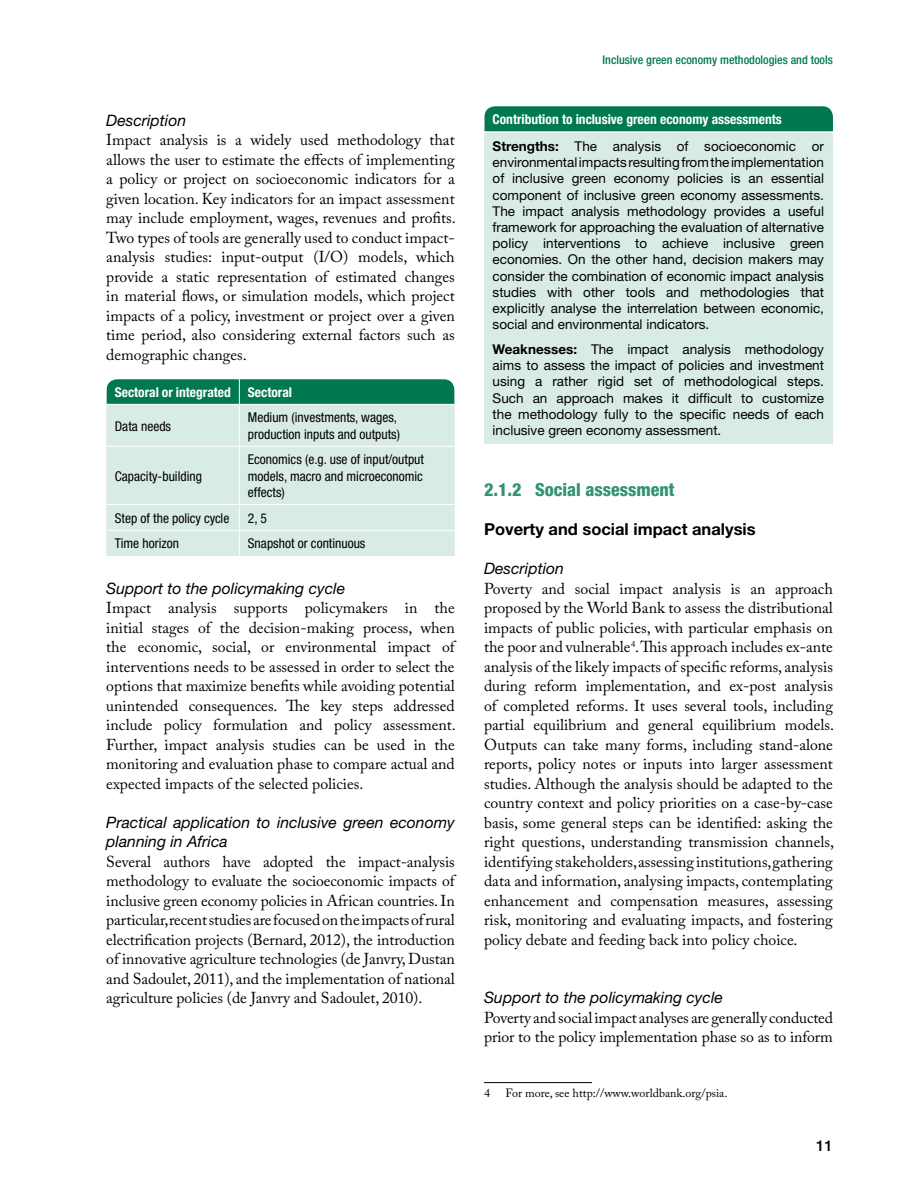
<style>
.page{position:relative;width:918px;height:1188px;background:#fff}
.page>*{position:absolute;margin:0;border:0;box-sizing:border-box;transform-origin:0 0}
.t1{font:800 condensed 18px "Helvetica Neue LT Std";color:#339375}
.t2{font:700 16.5px "Helvetica Neue LT Std";color:#000}
.t3{font:15.75px/19.5px "Adobe Caslon Pro";color:#000;text-align:justify}
.t4{font:italic 15.75px/19.5px "Helvetica Neue LT Std";color:#000}
.t5{font:500 15px "Helvetica Neue LT Std";color:#000}
.t6{font:13.5px/16.2px "Helvetica Neue LT Std";color:#000;text-align:justify}
.t7{font:condensed 13.5px/16.2px "Helvetica Neue LT Std";color:#000}
.t8{font:700 condensed 13.5px/26.7px "Helvetica Neue LT Std";color:#fff}
.t9{font:500 condensed 12px "Helvetica Neue LT Std";color:#007852}
.t10{font:12px "Adobe Caslon Pro";color:#000}
.s1{font-stretch:normal;color:#000}
.s2{font-weight:400;font-stretch:normal;color:#000}
.s3{font-weight:700}
</style>
<div class="page">
<div style="left:485px;top:106px;width:348px;height:25px;background:#007852"></div>
<div style="left:106px;top:405px;width:349px;height:151px;background:#d9ebe5"></div>
<svg style="left:107px;top:379px;width:347px;height:25px;background:#067b56"></svg>
<hr style="left:239px;top:405px;width:1px;height:41px;background:#fff">
<hr style="left:106px;top:446px;width:133px;height:1px;background:#fff">
<hr style="left:239px;top:446px;width:216px;height:1px;background:#fff">
<hr style="left:239px;top:447px;width:1px;height:57px;background:#fff">
<hr style="left:106px;top:504px;width:133px;height:1px;background:#fff">
<hr style="left:239px;top:504px;width:216px;height:1px;background:#fff">
<hr style="left:106px;top:530px;width:133px;height:1px;background:#fff">
<hr style="left:239px;top:530px;width:216px;height:1px;background:#fff">
<svg style="left:239px;top:505px;width:1px;height:51px"></svg>
<div style="left:484px;top:133px;width:349px;height:310px;background:#d9ebe5"></div>
<hr style="left:484px;top:1082px;width:108px;height:1px;background:#000">
<p class="t4" style="left:106px;top:110px;width:81px">Description</p>
<p class="t3" style="left:106px;top:130px;width:351px">Impact analysis is a widely used methodology that allows the user to estimate the effects of implementing a policy or project on socioeconomic indicators for a given location. Key indicators for an impact assessment may include employment, wages, revenues and profits.<br>Two types of tools are generally used to conduct impact&shy;analysis studies: input-output (I/O) models, which provide a static representation of estimated changes in material flows, or simulation models, which project impacts of a policy, investment or project over a given time period, also considering external factors such as demographic changes.</p>
<p class="t8" style="left:115px;top:378px;width:118px">Sectoral or integrated</p>
<p class="t8" style="left:248px;top:378px;width:46px">Sectoral</p>
<p class="t7" style="left:115px;top:418px;width:58px">Data needs</p>
<p class="t7" style="left:248px;top:410px;width:154px">Medium (investments, wages, production inputs and outputs)</p>
<p class="t7" style="left:115px;top:468px;width:89px">Capacity-building</p>
<p class="t7" style="left:248px;top:452px;width:178px;text-align:justify">Economics (e.g. use of input/output models, macro and microeconomic effects)</p>
<p class="t7" style="left:115px;top:510px;width:116px">Step of the policy cycle</p>
<p class="t7" style="left:248px;top:510px;width:20px">2, 5</p>
<p class="t7" style="left:115px;top:536px;width:66px">Time horizon</p>
<p class="t7" style="left:248px;top:536px;width:119px">Snapshot or continuous</p>
<p class="t4" style="left:106px;top:578px;width:240px">Support to the policymaking cycle</p>
<p class="t3" style="left:106px;top:598px;width:351px">Impact analysis supports policymakers in the initial stages of the decision-making process, when the economic, social, or environmental impact of interventions needs to be assessed in order to select the options that maximize benefits while avoiding potential unintended consequences. The key steps addressed include policy formulation and policy assessment.<br>Further, impact analysis studies can be used in the monitoring and evaluation phase to compare actual and expected impacts of the selected policies.</p>
<p class="t4" style="left:106px;top:812px;width:350px">Practical application to inclusive green economy planning in Africa</p>
<p class="t3" style="left:106px;top:852px;width:350px">Several authors have adopted the impact-analysis methodology to evaluate the socioeconomic impacts of inclusive green economy policies in African countries. In particular, recent studies are focused on the impacts of rural electrification projects (Bernard, 2012), the introduction of innovative agriculture technologies (de Janvry, Dustan and Sadoulet, 2011), and the implementation of national agriculture policies (de Janvry and Sadoulet, 2010).</p>
<p class="t9" style="left:603px;top:52px;width:232px">Inclusive green economy methodologies and tools</p>
<p class="t8" style="left:493px;top:106px;width:333px">Contribution to inclusive green economy assessments<br><span class="s1">Strengths:</span> <span class="s2">The analysis of socioeconomic or</span></p>
<p class="t6" style="left:493px;top:154px;width:333px">environmental impacts resulting from the implementation of inclusive green economy policies is an essential component of inclusive green economy assessments.<br>The impact analysis methodology provides a useful framework for approaching the evaluation of alternative policy interventions to achieve inclusive green economies. On the other hand, decision makers may consider the combination of economic impact analysis studies with other tools and methodologies that explicitly analyse the interrelation between economic, social and environmental indicators.</p>
<p class="t6" style="left:493px;top:341px;width:333px"><span class="s3">Weaknesses:</span> The impact analysis methodology aims to assess the impact of policies and investment using a rather rigid set of methodological steps.<br>Such an approach makes it difficult to customize the methodology fully to the specific needs of each inclusive green economy assessment.</p>
<p class="t1" style="left:484px;top:479px;width:192px">2.1.2 Social assessment</p>
<p class="t2" style="left:484px;top:519px;width:273px">Poverty and social impact analysis</p>
<p class="t4" style="left:484px;top:559px;width:81px">Description</p>
<p class="t3" style="left:484px;top:579px;width:351px">Poverty and social impact analysis is an approach proposed by the World Bank to assess the distributional impacts of public policies, with particular emphasis on the poor and vulnerable<sup>4</sup>. This approach includes ex-ante analysis of the likely impacts of specific reforms, analysis during reform implementation, and ex-post analysis of completed reforms. It uses several tools, including partial equilibrium and general equilibrium models.<br>Outputs can take many forms, including stand-alone reports, policy notes or inputs into larger assessment studies. Although the analysis should be adapted to the country context and policy priorities on a case-by-case basis, some general steps can be identified: asking the right questions, understanding transmission channels, identifying stakeholders, assessing institutions, gathering data and information, analysing impacts, contemplating enhancement and compensation measures, assessing risk, monitoring and evaluating impacts, and fostering policy debate and feeding back into policy choice.</p>
<p class="t4" style="left:484px;top:988px;width:240px">Support to the policymaking cycle</p>
<p class="t3" style="left:484px;top:1008px;width:350px">Poverty and social impact analyses are generally conducted prior to the policy implementation phase so as to inform</p>
<p class="t10" style="left:484px;top:1086px;width:7px">4</p>
<p class="t10" style="left:505px;top:1086px;width:224px">For more, see http://www.worldbank.org/psia.</p>
<p class="t5" style="left:816px;top:1136px;width:18px">11</p>
</div>
